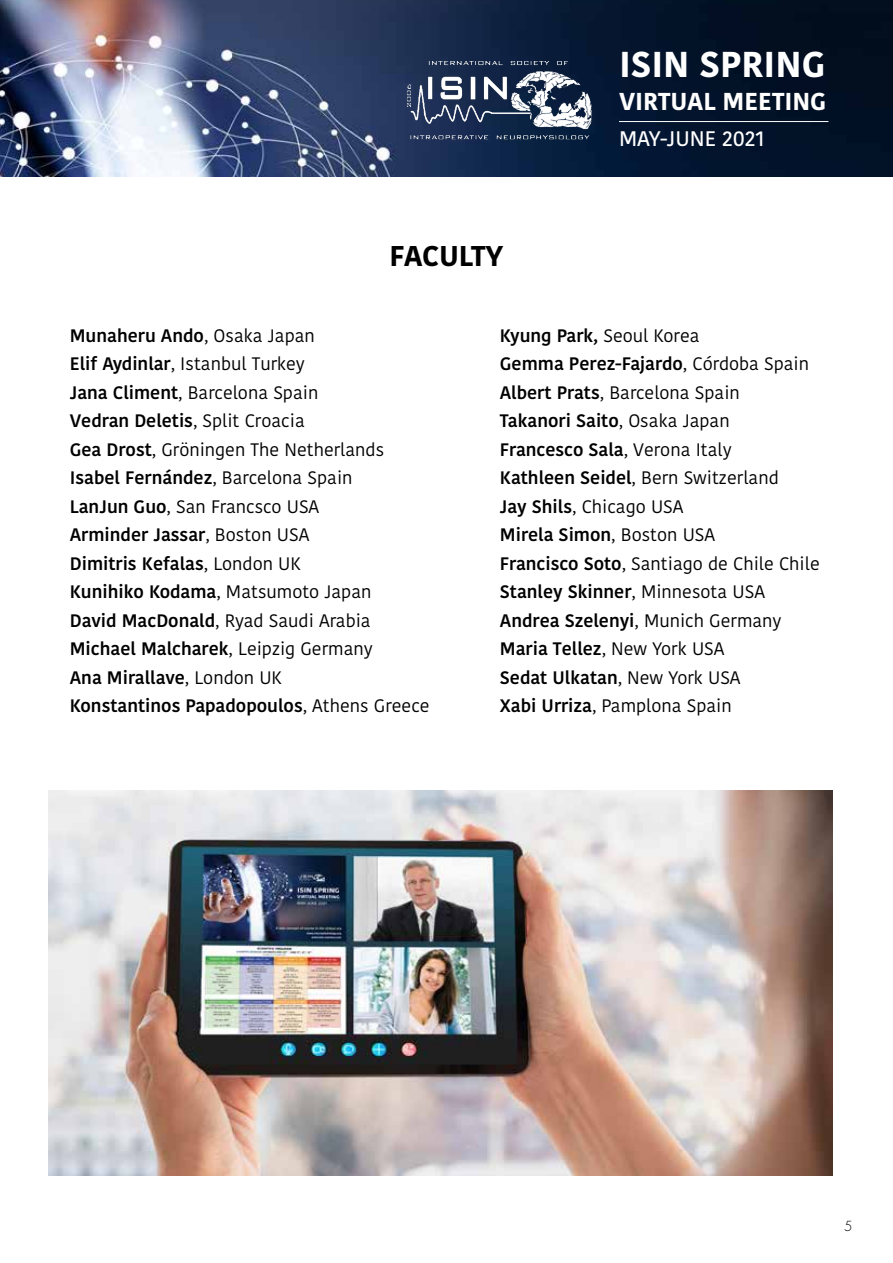
<style>
.page{position:relative;width:893px;height:1263px;background:#fff}
.page>*{position:absolute;margin:0;border:0;box-sizing:border-box;transform-origin:0 0}
.t1{font:700 35.85px "Kohinoor Devanagari";color:#fff}
.t2{font:700 28.5px "Kohinoor Devanagari";letter-spacing:-.01em;color:#000}
.t3{font:700 24.45px "Kohinoor Devanagari";color:#fff}
.t4{font:500 21px "Kohinoor Devanagari";color:#fff}
.t5{font:18px/28.5px "Kohinoor Devanagari";color:#000}
.t6{font:300 13.5px "Futura";color:#000}
.s1{font-weight:600}
</style>
<div class="page">
<img style="left:0;top:0;width:893px;height:176px">
<img style="left:398px;top:39px;width:201px;height:121px">
<hr style="left:619px;top:121px;width:209px;height:1px;background:#fff">
<img style="left:48px;top:790px;width:785px;height:385px">
<h2 class="t2" style="left:389px;top:230px;width:115px">FACULTY</h2>
<h1 class="t1" style="left:619px;top:32px;width:208px">ISIN SPRING</h1>
<h3 class="t3" style="left:619px;top:80px;width:209px">VIRTUAL MEETING</h3>
<p class="t4" style="left:619px;top:126px;width:147px">MAY-JUNE 2021</p>
<p class="t5" style="left:70px;top:321px;width:361px"><span class="s1">Munaheru Ando</span>, Osaka Japan<br><span class="s1">Elif Aydinlar</span>, Istanbul Turkey<br><span class="s1">Jana Climent</span>, Barcelona Spain<br><span class="s1">Vedran Deletis</span>, Split Croacia<br><span class="s1">Gea Drost</span>, Gröningen The Netherlands<br><span class="s1">Isabel Fernández</span>, Barcelona Spain<br><span class="s1">LanJun Guo</span>, San Francsco USA<br><span class="s1">Arminder Jassar</span>, Boston USA<br><span class="s1">Dimitris Kefalas</span>, London UK<br><span class="s1">Kunihiko Kodama</span>, Matsumoto Japan<br><span class="s1">David MacDonald</span>, Ryad Saudi Arabia<br><span class="s1">Michael Malcharek</span>, Leipzig Germany<br><span class="s1">Ana Mirallave</span>, London UK<br><span class="s1">Konstantinos Papadopoulos</span>, Athens Greece</p>
<p class="t5" style="left:500px;top:321px;width:321px"><span class="s1">Kyung Park,</span> Seoul Korea<br><span class="s1">Gemma Perez-Fajardo</span>, Córdoba Spain<br><span class="s1">Albert Prats</span>, Barcelona Spain<br><span class="s1">Takanori Saito</span>, Osaka Japan<br><span class="s1">Francesco Sala</span>, Verona Italy<br><span class="s1">Kathleen Seidel</span>, Bern Switzerland<br><span class="s1">Jay Shils</span>, Chicago USA<br><span class="s1">Mirela Simon</span>, Boston USA<br><span class="s1">Francisco Soto</span>, Santiago de Chile Chile<br><span class="s1">Stanley Skinner</span>, Minnesota USA<br><span class="s1">Andrea Szelenyi</span>, Munich Germany<br><span class="s1">Maria Tellez</span>, New York USA<br><span class="s1">Sedat Ulkatan</span>, New York USA<br><span class="s1">Xabi Urriza</span>, Pamplona Spain</p>
<p class="t6" style="left:844px;top:1217px;width:10px">5</p>
</div>
